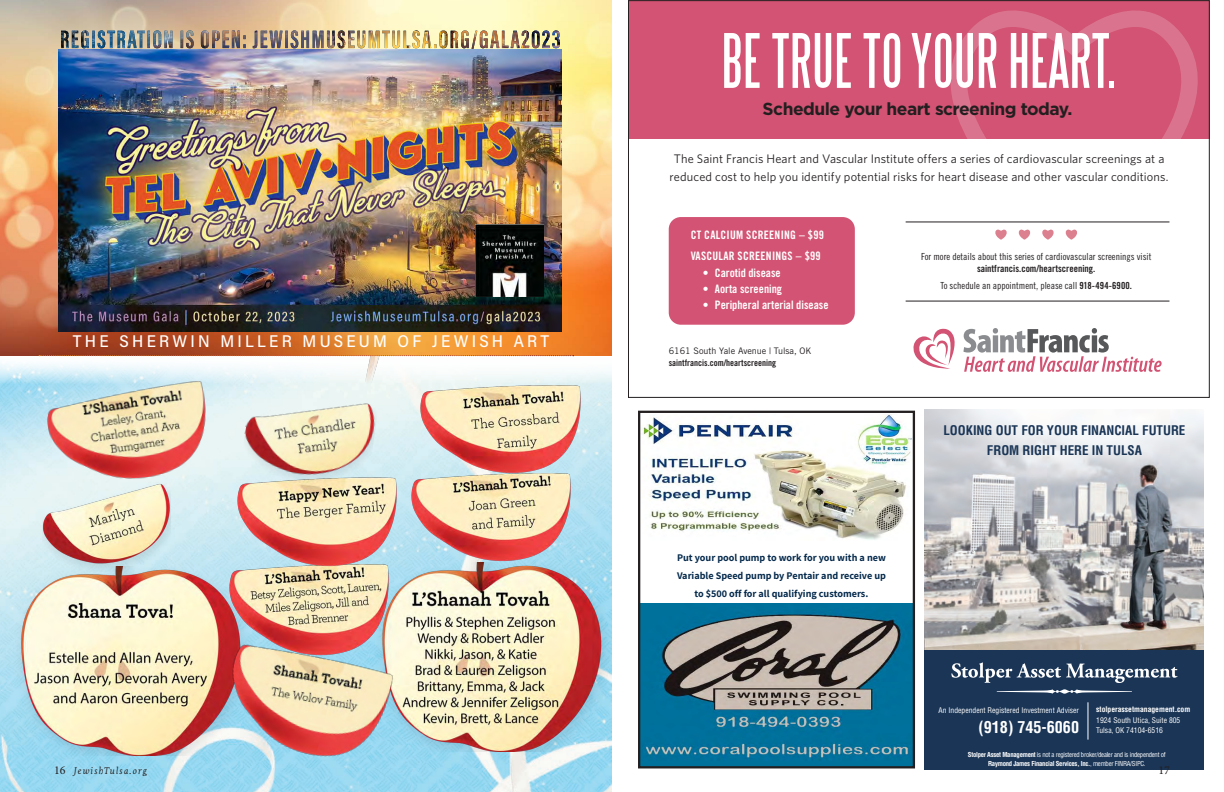
<style>
.page{position:relative;width:1224px;height:792px;background:#fff}
.page>*{position:absolute;margin:0;border:0;box-sizing:border-box;transform-origin:0 0}
.t1{font:68.6px "Steelfish";letter-spacing:.02em;color:#fff}
.t2{font:700 17.4px "Gotham";letter-spacing:-.03em;color:#231f20}
.t3{font:17px "Acumin Variable Concept";letter-spacing:.19em;color:#fff}
.t4{font:700 condensed 16.1px "Helvetica";color:#fff}
.t5{font:700 condensed 13px/19.9px "Helvetica";color:#1a3556;text-align:center}
.t6{font:12.4px/18px "Whitney";letter-spacing:.01em;color:#231f20;text-align:center}
.t7{font:12px "Minion Pro";color:#231f20}
.t8{font:11.6px "Trade Gothic LT Std Bd Cn 20";color:#fff}
.t9{font:11.6px/21px "Trade Gothic LT Std Bd Cn 20";letter-spacing:.02em;color:#fff}
.t10{font:700 10.2px/18.3px "Assistant";color:#04294b;text-align:center}
.t11{font:italic 10px "Livory";letter-spacing:.1em;color:#231f20}
.t12{font:9.7px "Trade Gothic LT Std Cn 18";color:#231f20}
.t13{font:9.7px "Trade Gothic LT Std Bd Cn 20";color:#231f20}
.t14{font:9px "Trade Gothic LT Std Bd Cn 20";color:#231f20}
.t15{font:9px "Trade Gothic LT Std";color:#231f20}
.t16{font:condensed 7.6px/9.4px "Helvetica";color:#fff}
.t17{font:700 condensed 7.6px "Helvetica";color:#fff}
.t18{font:condensed 6.7px/9.1px "Helvetica";letter-spacing:-.035em;color:#fff;text-align:center}
.s1{font-family:"Trade Gothic LT Std Bd Cn 20"}
.s2{font-weight:700}
.s3{font-family:"Minion Pro";font-style:normal;font-size:12px}
</style>
<div class="page">
<img style="left:0;top:384px;width:612px;height:408px">
<svg style="left:0;top:356px;width:612px;height:28px;fill:#f4fafc"></svg>
<img style="left:343px;top:356px;width:77px;height:28px">
<img style="left:0;top:0;width:612px;height:356px">
<svg style="left:39px;top:355px;width:381px;height:1px"></svg>
<div style="left:628px;top:0;width:582px;height:139px;background:#d25373"></div>
<svg style="left:949px;top:10px;width:249px;height:213px"></svg>
<svg style="left:913px;top:328px;width:42px;height:41px"></svg>
<svg style="left:963px;top:328px;width:199px;height:44px"></svg>
<div style="left:669px;top:217px;width:186px;height:108px;background:#d25373;border-radius:12px"></div>
<hr style="left:906px;top:222px;width:263px;height:1px;background:#231f20">
<hr style="left:906px;top:301px;width:263px;height:1px;background:#231f20">
<svg style="left:995px;top:229px;width:12px;height:11px"></svg>
<svg style="left:1018px;top:229px;width:13px;height:11px"></svg>
<svg style="left:1042px;top:229px;width:12px;height:11px"></svg>
<svg style="left:1065px;top:229px;width:12px;height:11px"></svg>
<img style="left:641px;top:415px;width:271px;height:125px">
<img style="left:641px;top:603px;width:271px;height:162px">
<div style="left:638px;top:411px;width:277px;height:357px;border:2px solid #231f20"></div>
<img style="left:925px;top:410px;width:279px;height:240px">
<div style="left:925px;top:650px;width:279px;height:119px;background:#1a3556"></div>
<svg style="left:951px;top:662px;width:227px;height:21px"></svg>
<svg style="left:997px;top:689px;width:135px;height:5px"></svg>
<hr style="left:1088px;top:702px;width:1px;height:38px;background:#fff">
<img style="left:61px;top:30px;width:499px;height:19px">
<img style="left:98px;top:30px;width:390px;height:18px">
<img style="left:58px;top:49px;width:504px;height:282px">
<img style="left:476px;top:225px;width:67px;height:72px">
<img style="left:228px;top:517px;width:118px;height:78px">
<img style="left:346px;top:562px;width:266px;height:190px">
<img style="left:236px;top:426px;width:162px;height:142px">
<img style="left:410px;top:422px;width:162px;height:143px">
<img style="left:420px;top:333px;width:161px;height:143px">
<img style="left:40px;top:335px;width:172px;height:155px">
<img style="left:0;top:567px;width:254px;height:189px">
<img style="left:239px;top:386px;width:140px;height:106px">
<img style="left:42px;top:482px;width:129px;height:89px">
<img style="left:215px;top:595px;width:191px;height:178px">
<h1 class="t1" style="left:722px;top:25px;width:395px">BE TRUE TO YOUR HEART.</h1>
<h2 class="t2" style="left:763px;top:97px;width:311px">Schedule your heart screening today.</h2>
<p class="t6" style="left:670px;top:150px;width:500px">The Saint Francis Heart and Vascular Institute offers a series of cardiovascular screenings at a reduced cost to help you identify potential risks for heart disease and other vascular conditions.</p>
<p class="t3" style="left:73px;top:329px;width:478px">THE SHERWIN MILLER MUSEUM OF JEWISH ART</p>
<p class="t9" style="left:691px;top:225px;width:135px">CT CALCIUM SCREENING – $99<br>VASCULAR SCREENINGS – $99</p>
<p class="t8" style="left:703px;top:266px;width:80px">• Carotid disease</p>
<p class="t8" style="left:703px;top:282px;width:81px">• Aorta screening</p>
<p class="t8" style="left:703px;top:297px;width:127px">• Peripheral arterial disease</p>
<p class="t15" style="left:669px;top:345px;width:144px">6161 South Yale Avenue | Tulsa, OK</p>
<p class="t14" style="left:669px;top:357px;width:109px">saintfrancis.com/heartscreening</p>
<p class="t12" style="left:921px;top:251px;width:232px">For more details about this series of cardiovascular screenings visit</p>
<p class="t13" style="left:977px;top:263px;width:120px">saintfrancis.com/heartscreening.</p>
<p class="t12" style="left:940px;top:280px;width:193px">To schedule an appointment, please call <span class="s1">918-494-6900.</span></p>
<p class="t5" style="left:943px;top:420px;width:243px">LOOKING OUT FOR YOUR FINANCIAL FUTURE<br>FROM RIGHT HERE IN TULSA</p>
<p class="t10" style="left:677px;top:548px;width:210px">Put your pool pump to work for you with a new<br>Variable Speed pump by Pentair and receive up to $500 off for all qualifying customers.</p>
<p class="t16" style="left:939px;top:705px;width:142px">An Independent Registered Investment Adviser</p>
<p class="t4" style="left:979px;top:717px;width:102px">(918) 745-6060</p>
<p class="t17" style="left:1096px;top:705px;width:96px">stolperassetmanagement.com</p>
<p class="t16" style="left:1096px;top:716px;width:86px">1924 South Utica, Suite 805<br>Tulsa, OK 74104-6516</p>
<p class="t18" style="left:968px;top:750px;width:199px"><span class="s2">Stolper Asset Management</span> is not a registered broker/dealer and is independent of<br><span class="s2">Raymond James Financial Services, Inc.</span>, member FINRA/SIPC.</p>
<p class="t11" style="left:54px;top:765px;width:95px"><span class="s3">16</span> JewishTulsa.org</p>
<p class="t7" style="left:1158px;top:762px;width:13px">17</p>
</div>
